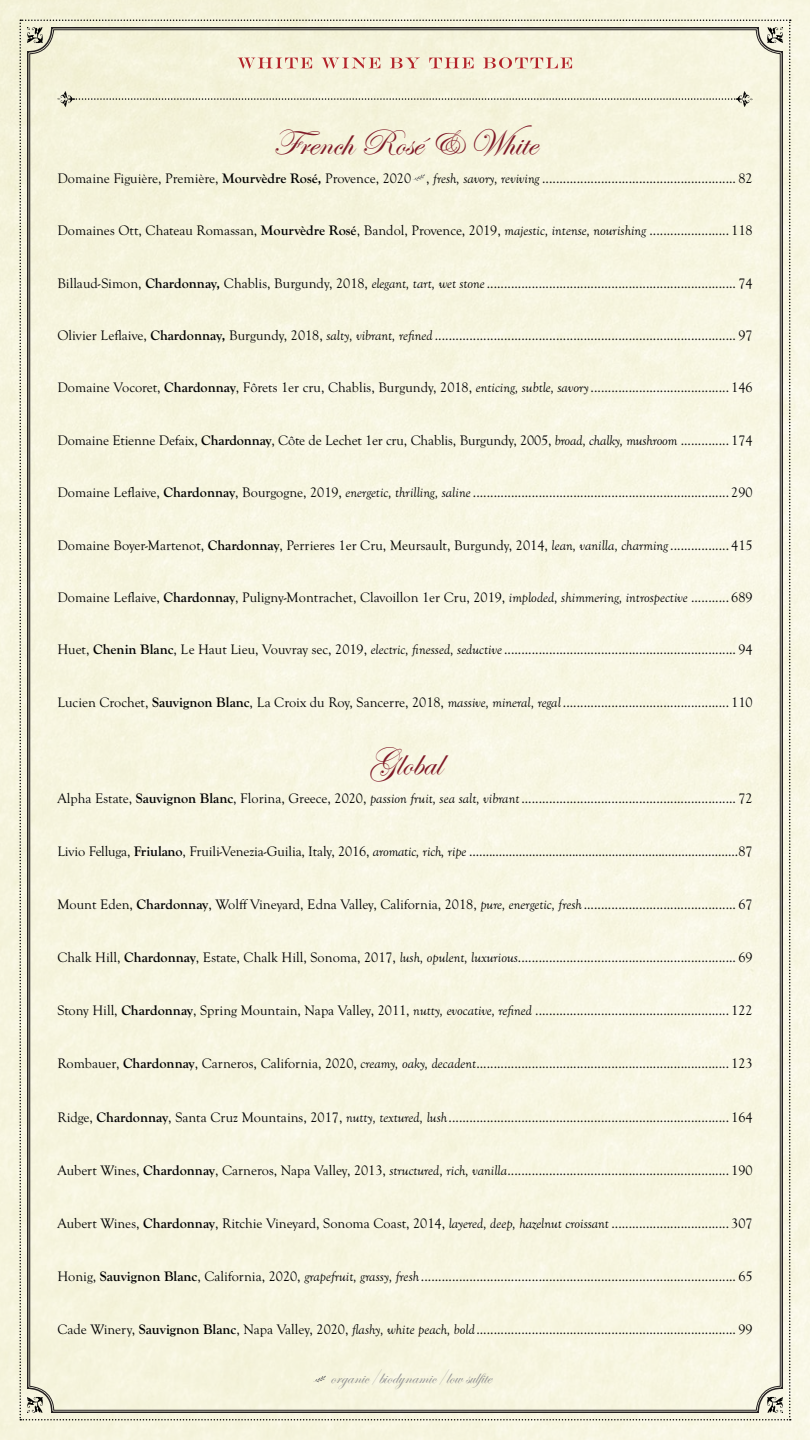
<style>
.page{position:relative;width:810px;height:1440px;background:#fff}
.page>*{position:absolute;margin:0;border:0;box-sizing:border-box;transform-origin:0 0}
.t1{font:37.5px "Edwardian Script ITC";color:#7f1927}
.t2{font:18.75px "Edwardian Script ITC";color:#939393}
.t3{font:14.25px "Goudy Old Sty";color:#000}
.s1{font-weight:700}
.s2{font-style:italic}
</style>
<div class="page">
<img style="left:0;top:0;width:810px;height:1440px">
<div style="left:20px;top:20px;width:771px;height:1400px;background:#f7f5e0"></div>
<h1 class="t1" style="left:273px;top:122px;width:265px">French Rosé &amp; White</h1>
<p class="t3" style="left:57px;top:170px;width:697px">Domaine Figuière, Première, <span class="s1">Mourvèdre Rosé,</span> Provence, 2020 , <span class="s2">fresh, savory, reviving</span> ........................................................ 82</p>
<p class="t3" style="left:57px;top:223px;width:697px">Domaines Ott, Chateau Romassan, <span class="s1">Mourvèdre Rosé</span>, Bandol, Provence, 2019, <span class="s2">majestic, intense, nourishing</span> ....................... 118</p>
<p class="t3" style="left:57px;top:275px;width:697px">Billaud-Simon, <span class="s1">Chardonnay,</span> Chablis, Burgundy, 2018, <span class="s2">elegant, tart, wet stone</span>........................................................................ 74</p>
<p class="t3" style="left:57px;top:327px;width:697px">Olivier Leflaive, <span class="s1">Chardonnay,</span> Burgundy, 2018, <span class="s2">salty, vibrant, refined</span> ....................................................................................... 97</p>
<p class="t3" style="left:57px;top:380px;width:697px">Domaine Vocoret, <span class="s1">Chardonnay</span>, Fôrets 1er cru, Chablis, Burgundy, 2018, <span class="s2">enticing, subtle, savory</span>........................................ 146</p>
<p class="t3" style="left:57px;top:432px;width:697px">Domaine Etienne Defaix, <span class="s1">Chardonnay</span>, Côte de Lechet 1er cru, Chablis, Burgundy, 2005, <span class="s2">broad, chalky, mushroom</span> .............. 174</p>
<p class="t3" style="left:57px;top:485px;width:697px">Domaine Leflaive, <span class="s1">Chardonnay</span>, Bourgogne, 2019, <span class="s2">energetic, thrilling, saline</span> .......................................................................... 290</p>
<p class="t3" style="left:57px;top:537px;width:697px">Domaine Boyer-Martenot, <span class="s1">Chardonnay</span>, Perrieres 1er Cru, Meursault, Burgundy, 2014, <span class="s2">lean, vanilla, charming</span>................. 415</p>
<p class="t3" style="left:57px;top:590px;width:697px">Domaine Leflaive, <span class="s1">Chardonnay</span>, Puligny-Montrachet, Clavoillon 1er Cru, 2019, <span class="s2">imploded, shimmering, introspective</span> ........... 689</p>
<p class="t3" style="left:57px;top:642px;width:697px">Huet, <span class="s1">Chenin Blanc</span>, Le Haut Lieu, Vouvray sec, 2019, <span class="s2">electric, finessed, seductive</span>................................................................... 94</p>
<p class="t3" style="left:57px;top:694px;width:697px">Lucien Crochet, <span class="s1">Sauvignon Blanc</span>, La Croix du Roy, Sancerre, 2018, <span class="s2">massive, mineral, regal</span> ................................................ 110</p>
<h1 class="t1" style="left:368px;top:742px;width:75px">Global</h1>
<p class="t3" style="left:57px;top:790px;width:697px">Alpha Estate, <span class="s1">Sauvignon Blanc</span>, Florina, Greece, 2020, <span class="s2">passion fruit, sea salt, vibrant</span>.............................................................. 72</p>
<p class="t3" style="left:57px;top:843px;width:697px">Livio Felluga, <span class="s1">Friulano</span>, Fruili-Venezia-Guilia, Italy, 2016, <span class="s2">aromatic, rich, ripe</span> .................................................................................87</p>
<p class="t3" style="left:57px;top:896px;width:697px">Mount Eden, <span class="s1">Chardonnay</span>, Wolff Vineyard, Edna Valley, California, 2018, <span class="s2">pure, energetic, fresh</span> ............................................ 67</p>
<p class="t3" style="left:57px;top:950px;width:697px">Chalk Hill, <span class="s1">Chardonnay</span>, Estate, Chalk Hill, Sonoma, 2017, <span class="s2">lush, opulent, luxurious</span>............................................................... 69</p>
<p class="t3" style="left:57px;top:1003px;width:697px">Stony Hill, <span class="s1">Chardonnay</span>, Spring Mountain, Napa Valley, 2011, <span class="s2">nutty, evocative, refined</span> ........................................................ 122</p>
<p class="t3" style="left:57px;top:1056px;width:697px">Rombauer, <span class="s1">Chardonnay</span>, Carneros, California, 2020, <span class="s2">creamy, oaky, decadent</span>......................................................................... 123</p>
<p class="t3" style="left:57px;top:1109px;width:697px">Ridge, <span class="s1">Chardonnay</span>, Santa Cruz Mountains, 2017, <span class="s2">nutty, textured, lush</span>................................................................................. 164</p>
<p class="t3" style="left:57px;top:1162px;width:697px">Aubert Wines, <span class="s1">Chardonnay</span>, Carneros, Napa Valley, 2013, <span class="s2">structured, rich, vanilla</span>................................................................ 190</p>
<p class="t3" style="left:57px;top:1215px;width:697px">Aubert Wines, <span class="s1">Chardonnay</span>, Ritchie Vineyard, Sonoma Coast, 2014, <span class="s2">layered, deep, hazelnut croissant</span> .................................. 307</p>
<p class="t3" style="left:57px;top:1269px;width:697px">Honig, <span class="s1">Sauvignon Blanc</span>, California, 2020, <span class="s2">grapefruit, grassy, fresh</span> ........................................................................................... 65</p>
<p class="t3" style="left:57px;top:1322px;width:697px">Cade Winery, <span class="s1">Sauvignon Blanc</span>, Napa Valley, 2020, <span class="s2">flashy, white peach, bold</span>........................................................................... 99</p>
<h2 class="t2" style="left:330px;top:1367px;width:163px">organic/biodynamic/low sulfite</h2>
</div>
